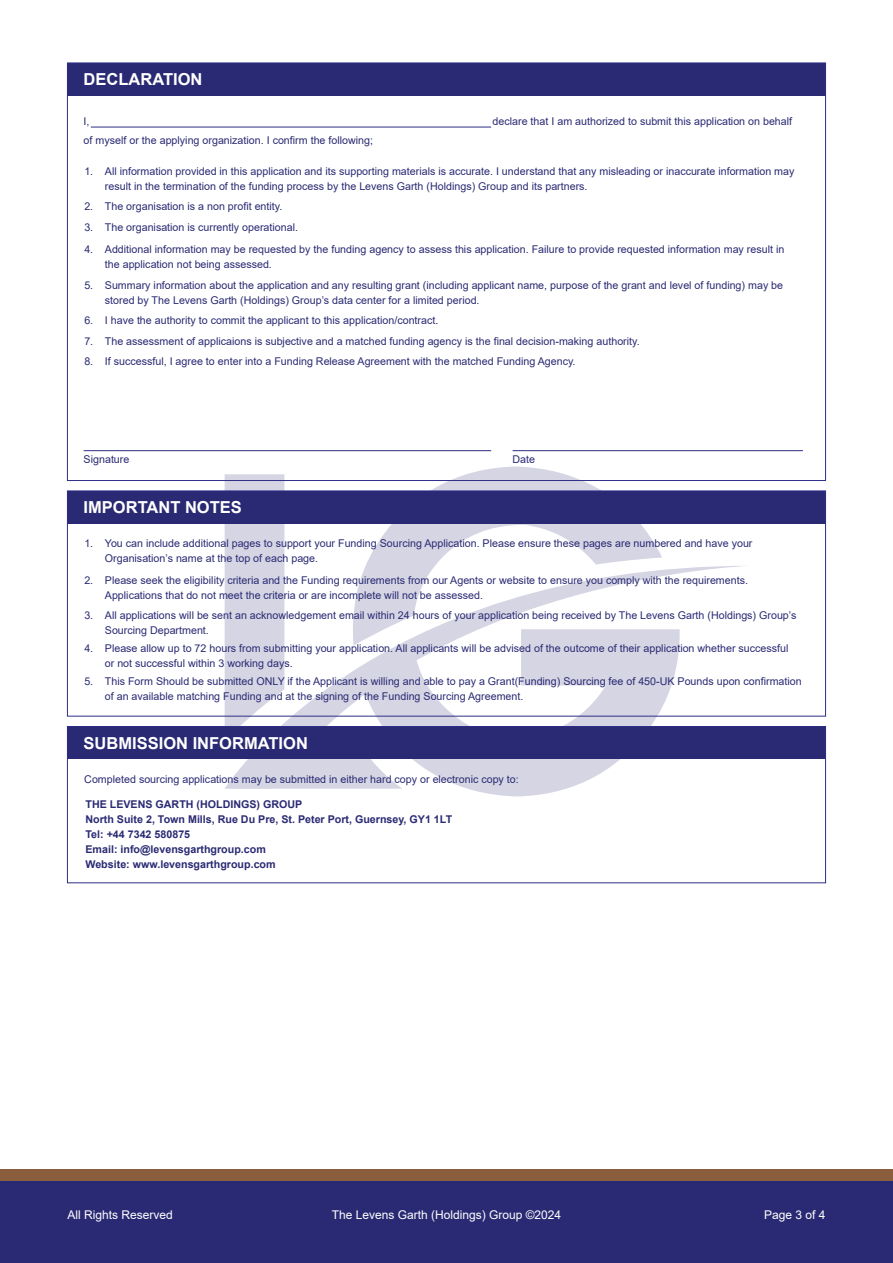
<style>
.page{position:relative;width:893px;height:1263px;background:#fff}
.page>*{position:absolute;margin:0;border:0;box-sizing:border-box;transform-origin:0 0}
.t1{font:700 16.5px "Arial";color:#fff}
.t2{font:12px "Arial";color:#fff}
.t3{font:10.65px/15px "Arial";color:#2a2a74}
.t4{font:700 10.65px/15px "Arial";color:#2a2a74}
</style>
<div class="page">
<div style="left:225px;top:474px;width:60px;height:92px;background:#d5d5e3"></div>
<svg style="left:469px;top:789px;width:95px;height:7px"></svg>
<svg style="left:365px;top:466px;width:297px;height:100px"></svg>
<svg style="left:225px;top:566px;width:525px;height:223px"></svg>
<div style="left:67px;top:63px;width:758px;height:33px;background:#2a2a74"></div>
<hr style="left:91px;top:127px;width:400px;height:1px;background:#2e2e87">
<div style="left:67px;top:491px;width:758px;height:33px;background:#2a2a74"></div>
<div style="left:67px;top:490px;width:759px;height:226px;border:1px solid #2e2e87"></div>
<div style="left:67px;top:726px;width:758px;height:33px;background:#2a2a74"></div>
<div style="left:67px;top:726px;width:759px;height:157px;border:1px solid #2e2e87"></div>
<hr style="left:84px;top:450px;width:407px;height:1px;background:#2e2e87">
<hr style="left:513px;top:450px;width:290px;height:1px;background:#2e2e87">
<div style="left:0;top:1180px;width:893px;height:83px;background:#2a2a74"></div>
<div style="left:0;top:1169px;width:893px;height:11px;background:#8a5e3c"></div>
<h1 class="t1" style="left:84px;top:68px;width:120px">DECLARATION</h1>
<p class="t3" style="left:84px;top:113px;width:7px">I,</p>
<p class="t3" style="left:493px;top:113px;width:301px">declare that I am authorized to submit this application on behalf</p>
<p class="t3" style="left:84px;top:133px;width:291px">of myself or the applying organization. I confirm the following;</p>
<p class="t3" style="left:84px;top:163px;width:10px">1.</p>
<p class="t3" style="left:105px;top:163px;width:691px">All information provided in this application and its supporting materials is accurate. I understand that any misleading or inaccurate information may result in the termination of the funding process by the Levens Garth (Holdings) Group and its partners.</p>
<p class="t3" style="left:84px;top:199px;width:200px">2. The organisation is a non profit entity.</p>
<p class="t3" style="left:105px;top:217px;width:681px;line-height:21.5px;text-indent:-21px">3. The organisation is currently operational.<br>Additional information may be requested by the funding agency to assess this application. Failure to provide requested information may result in</p>
<p class="t3" style="left:105px;top:256px;width:169px">the application not being assessed.</p>
<p class="t3" style="left:84px;top:241px;width:10px">4.</p>
<p class="t3" style="left:105px;top:277px;width:680px">Summary information about the application and any resulting grant (including applicant name, purpose of the grant and level of funding) may be stored by The Levens Garth (Holdings) Group’s data center for a limited period.</p>
<p class="t3" style="left:84px;top:277px;width:10px">5.</p>
<p class="t3" style="left:84px;top:312px;width:356px">6. I have the authority to commit the applicant to this application/contract.</p>
<p class="t3" style="left:84px;top:333px;width:557px">7. The assessment of applicaions is subjective and a matched funding agency is the final decision-making authority.</p>
<p class="t3" style="left:84px;top:354px;width:493px">8. If successful, I agree to enter into a Funding Release Agreement with the matched Funding Agency.</p>
<p class="t3" style="left:84px;top:451px;width:47px">Signature</p>
<h1 class="t1" style="left:84px;top:496px;width:160px">IMPORTANT NOTES</h1>
<p class="t3" style="left:513px;top:451px;width:24px">Date</p>
<p class="t3" style="left:84px;top:536px;width:10px">1.</p>
<p class="t3" style="left:105px;top:536px;width:649px">You can include additional pages to support your Funding Sourcing Application. Please ensure these pages are numbered and have your<br>Organisation’s name at the top of each page.</p>
<p class="t3" style="left:84px;top:572px;width:10px">2.</p>
<p class="t3" style="left:105px;top:572px;width:645px">Please seek the eligibility criteria and the Funding requirements from our Agents or website to ensure you comply with the requirements.<br>Applications that do not meet the criteria or are incomplete will not be assessed.</p>
<p class="t3" style="left:84px;top:608px;width:10px">3.</p>
<p class="t3" style="left:105px;top:608px;width:693px">All applications will be sent an acknowledgement email within 24 hours of your application being received by The Levens Garth (Holdings) Group’s<br>Sourcing Department.</p>
<p class="t3" style="left:84px;top:641px;width:10px">4.</p>
<p class="t3" style="left:105px;top:641px;width:685px">Please allow up to 72 hours from submitting your application. All applicants will be advised of the outcome of their application whether successful or not successful within 3 working days.</p>
<p class="t3" style="left:84px;top:674px;width:10px">5.</p>
<p class="t3" style="left:105px;top:674px;width:698px">This Form Should be submitted ONLY if the Applicant is willing and able to pay a Grant(Funding) Sourcing fee of 450-UK Pounds upon confirmation of an available matching Funding and at the signing of the Funding Sourcing Agreement.</p>
<h1 class="t1" style="left:84px;top:731px;width:226px">SUBMISSION INFORMATION</h1>
<p class="t3" style="left:84px;top:772px;width:436px">Completed sourcing applications may be submitted in either hard copy or electronic copy to:</p>
<p class="t4" style="left:85px;top:796px;width:368px">THE LEVENS GARTH (HOLDINGS) GROUP<br>North Suite 2, Town Mills, Rue Du Pre, St. Peter Port, Guernsey, GY1 1LT Tel: +44 7342 580875<br>Email: info@levensgarthgroup.com<br>Website: www.levensgarthgroup.com</p>
<p class="t2" style="left:67px;top:1206px;width:107px">All Rights Reserved</p>
<p class="t2" style="left:332px;top:1206px;width:231px">The Levens Garth (Holdings) Group ©2024</p>
<p class="t2" style="left:764px;top:1206px;width:63px">Page 3 of 4</p>
</div>
